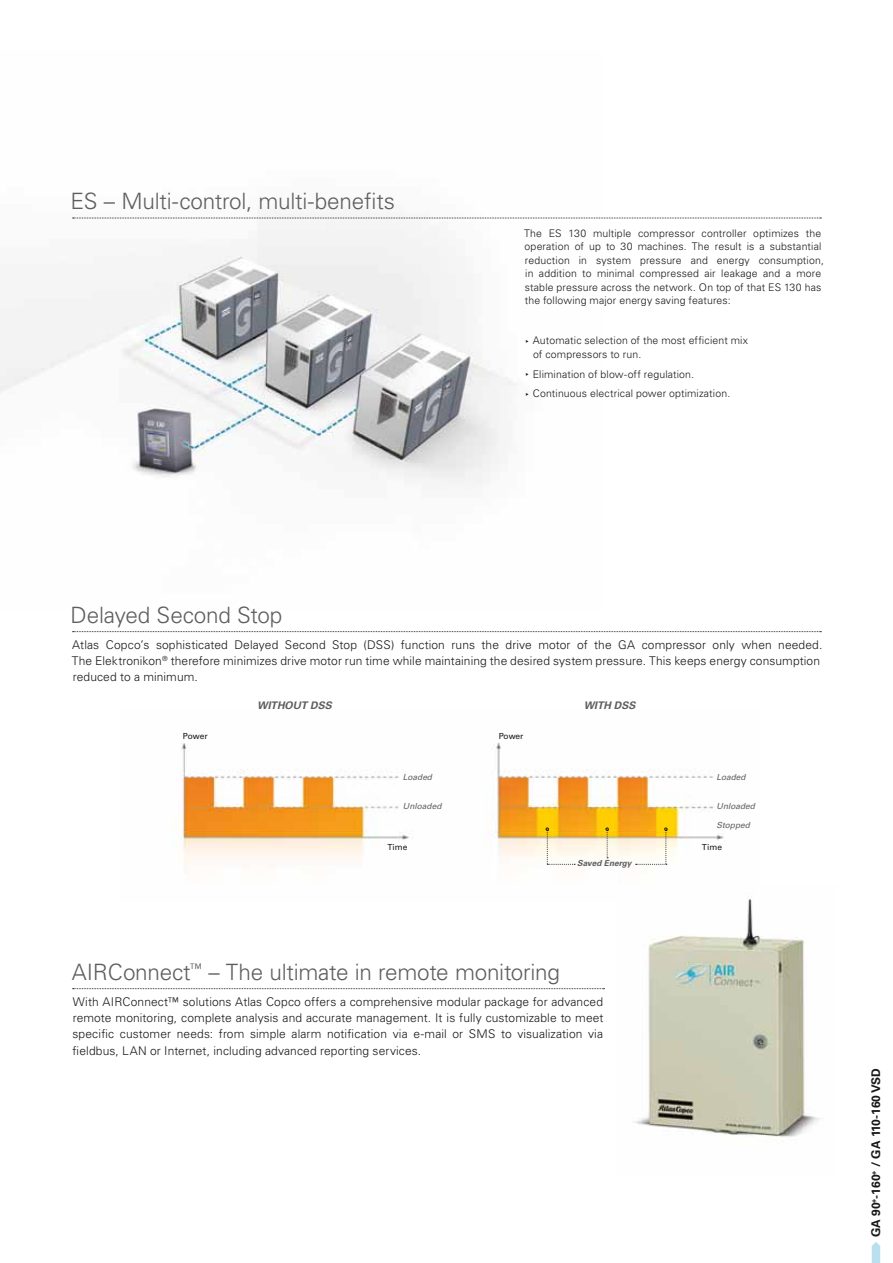
<style>
.page{position:relative;width:893px;height:1263px;background:#fff}
.page>*{position:absolute;margin:0;border:0;box-sizing:border-box;transform-origin:0 0}
.t1{font:300 22.5px "Univers LT Std";letter-spacing:-.01em;color:#5f5d60}
.t2{font:300 12px/16.2px "Univers LT Std";letter-spacing:.01em;color:#1a171b;text-align:justify}
.t3{font:700 12px "Univers LT Std";color:#1a171b}
.t4{font:300 10.5px/13.5px "Univers LT Std";letter-spacing:.015em;color:#1a171b}
.t5{font:italic 700 10.5px "Univers LT Std";color:#5f5d60}
.t6{font:italic 8.4px "Univers LT Std";color:#5f5d60}
.t7{font:8.4px "Univers LT Std";color:#1a171b}
.t8{font:italic 700 8.4px "Univers LT Std";color:#5f5d60}
</style>
<div class="page">
<svg style="left:872px;top:1242px;width:8px;height:21px"></svg>
<img style="left:0;top:217px;width:602px;height:267px">
<img style="left:173px;top:743px;width:551px;height:122px">
<img style="left:634px;top:896px;width:186px;height:241px">
<svg style="left:73px;top:988px;width:531px;height:1px"></svg>
<svg style="left:636px;top:828px;width:31px;height:37px"></svg>
<svg style="left:546px;top:828px;width:29px;height:37px"></svg>
<svg style="left:606px;top:828px;width:3px;height:30px"></svg>
<svg style="left:73px;top:631px;width:748px;height:1px"></svg>
<svg style="left:73px;top:218px;width:748px;height:1px"></svg>
<svg style="left:526px;top:340px;width:8px;height:4px"></svg>
<svg style="left:526px;top:373px;width:8px;height:4px"></svg>
<svg style="left:526px;top:393px;width:8px;height:4px"></svg>
<h1 class="t1" style="left:71px;top:188px;width:326px">ES – Multi-control, multi-benefits</h1>
<p class="t4" style="left:524px;top:226px;width:301px">The ES 130 multiple compressor controller optimizes the operation of up to 30 machines. The result is a substantial reduction in system pressure and energy consumption, in addition to minimal compressed air leakage and a more stable pressure across the network. On top of that ES 130 has the following major energy saving features:</p>
<p class="t4" style="left:533px;top:334px;width:217px">Automatic selection of the most efficient mix of compressors to run.</p>
<p class="t4" style="left:533px;top:364px;width:199px;line-height:20px">Elimination of blow-off regulation.<br>Continuous electrical power optimization.</p>
<h1 class="t1" style="left:71px;top:601px;width:213px">Delayed Second Stop</h1>
<p class="t2" style="left:72px;top:637px;width:752px;text-align:left">Atlas Copco’s sophisticated Delayed Second Stop (DSS) function runs the drive motor of the GA compressor only when needed.<br>The Elektronikon<sup>®</sup> therefore minimizes drive motor run time while maintaining the desired system pressure. This keeps energy consumption reduced to a minimum.</p>
<p class="t7" style="left:183px;top:731px;width:26px">Power</p>
<p class="t5" style="left:257px;top:699px;width:76px">Without DSS</p>
<p class="t5" style="left:584px;top:699px;width:53px">With DSS</p>
<p class="t7" style="left:499px;top:731px;width:26px">Power</p>
<p class="t6" style="left:403px;top:772px;width:31px">Loaded</p>
<p class="t6" style="left:716px;top:771px;width:31px">Loaded</p>
<p class="t6" style="left:403px;top:801px;width:40px">Unloaded</p>
<p class="t6" style="left:716px;top:801px;width:40px">Unloaded</p>
<p class="t6" style="left:716px;top:820px;width:35px">Stopped</p>
<p class="t7" style="left:387px;top:842px;width:22px">Time</p>
<p class="t7" style="left:702px;top:842px;width:22px">Time</p>
<p class="t8" style="left:577px;top:858px;width:56px">Saved Energy</p>
<h1 class="t1" style="left:72px;top:958px;width:490px">AIRConnect<sup>™</sup> – The ultimate in remote monitoring</h1>
<p class="t2" style="left:72px;top:993px;width:532px">With AIRConnect™ solutions Atlas Copco offers a comprehensive modular package for advanced remote monitoring, complete analysis and accurate management. It is fully customizable to meet specific customer needs: from simple alarm notification via e-mail or SMS to visualization via fieldbus, LAN or Internet, including advanced reporting services.</p>
<p class="t3" style="left:869px;top:1237px;width:171px;rotate:-90deg">GA 90<sup>+</sup>-160<sup>+</sup> / GA 110-160 VSD</p>
</div>
